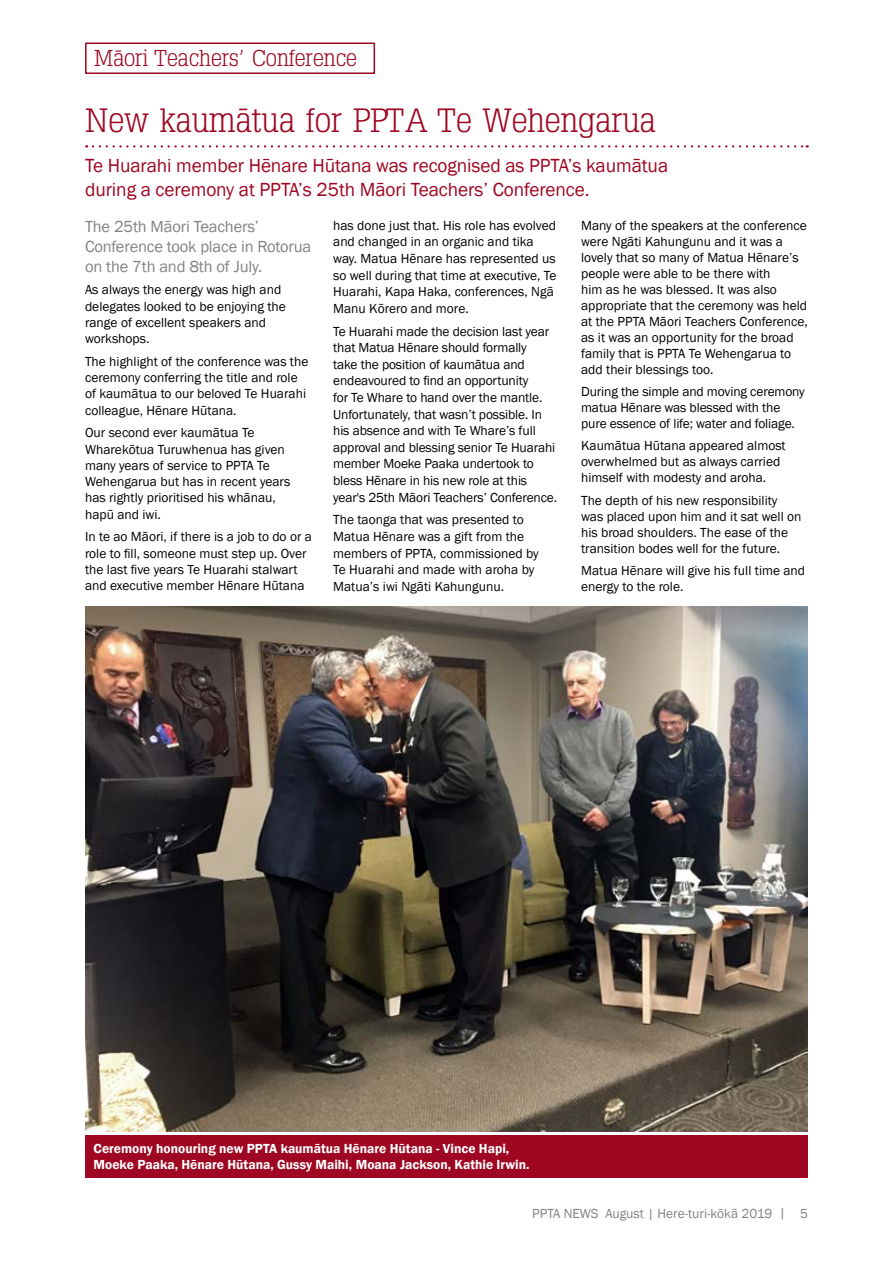
<style>
.page{position:relative;width:893px;height:1263px;background:#fff}
.page>*{position:absolute;margin:0;border:0;box-sizing:border-box;transform-origin:0 0}
.t1{font:300 33px "Typo Slabserif";color:#9e0621}
.t2{font:300 22.5px "Typo Slabserif";color:#9e0621}
.t3{font:19.5px/23.4px "Franklin Gothic";letter-spacing:-.005em;color:#9e0621}
.t4{font:16.5px/19.8px "Franklin Gothic";letter-spacing:-.01em;color:#808285}
.t5{font:13.5px/16.6px "Franklin Gothic";color:#000}
.t6{font:600 13.5px/16.2px "Franklin Gothic";color:#fff}
.t7{font:13.5px "Franklin Gothic";color:#808285}
</style>
<div class="page">
<div style="left:85px;top:43px;width:290px;height:31px;border:2px solid #9e0621"></div>
<svg style="left:93px;top:145px;width:715px;height:3px"></svg>
<div style="left:85px;top:1135px;width:723px;height:43px;background:#9e0621"></div>
<img style="left:85px;top:607px;width:723px;height:524px">
<h2 class="t2" style="left:94px;top:45px;width:264px">Ma-ori Teachers’ Conference</h2>
<h1 class="t1" style="left:85px;top:101px;width:572px">New kauma-tua for PPTA Te Wehengarua</h1>
<h3 class="t3" style="left:85px;top:155px;width:585px">Te Huarahi member Hēnare Hūtana was recognised as PPTA’s kaumātua during a ceremony at PPTA’s 25th Māori Teachers’ Conference.</h3>
<p class="t4" style="left:85px;top:217px;width:228px">The 25th Māori Teachers’<br>Conference took place in Rotorua on the 7th and 8th of July.</p>
<p class="t5" style="left:85px;top:282px;width:202px">As always the energy was high and delegates looked to be enjoying the range of excellent speakers and workshops.</p>
<p class="t5" style="left:85px;top:353px;width:225px">The highlight of the conference was the ceremony conferring the title and role of kaumātua to our beloved Te Huarahi colleague, Hēnare Hūtana.</p>
<p class="t5" style="left:85px;top:425px;width:207px">Our second ever kaumātua Te<br>Wharekōtua Turuwhenua has given many years of service to PPTA Te<br>Wehengarua but has in recent years has rightly prioritised his whānau, hapū and iwi.</p>
<p class="t5" style="left:85px;top:529px;width:228px">In te ao Māori, if there is a job to do or a role to fill, someone must step up. Over the last five years Te Huarahi stalwart and executive member Hēnare Hūtana</p>
<p class="t5" style="left:333px;top:217px;width:225px">has done just that. His role has evolved and changed in an organic and tika way. Matua Hēnare has represented us so well during that time at executive, Te Huarahi, Kapa Haka, conferences, Ngā Manu Kōrero and more.</p>
<p class="t5" style="left:333px;top:323px;width:226px">Te Huarahi made the decision last year that Matua Hēnare should formally<br>take the position of kaumātua and endeavoured to find an opportunity<br>for Te Whare to hand over the mantle.<br>Unfortunately, that wasn’t possible. In his absence and with Te Whare’s full approval and blessing senior Te Huarahi member Moeke Paaka undertook to bless Hēnare in his new role at this year's 25th Māori Teachers’ Conference.</p>
<p class="t5" style="left:333px;top:512px;width:207px">The taonga that was presented to<br>Matua Hēnare was a gift from the members of PPTA, commissioned by<br>Te Huarahi and made with aroha by<br>Matua’s iwi Ngāti Kahungunu.</p>
<p class="t5" style="left:581px;top:218px;width:228px;line-height:15.9px">Many of the speakers at the conference were Ngāti Kahungunu and it was a lovely that so many of Matua Hēnare’s people were able to be there with<br>him as he was blessed. It was also appropriate that the ceremony was held at the PPTA Māori Teachers Conference, as it was an opportunity for the broad family that is PPTA Te Wehengarua to add their blessings too.</p>
<p class="t5" style="left:581px;top:384px;width:225px;line-height:15.9px">During the simple and moving ceremony matua Hēnare was blessed with the pure essence of life; water and foliage.</p>
<p class="t5" style="left:581px;top:438px;width:206px;line-height:15.9px">Kaumātua Hūtana appeared almost overwhelmed but as always carried himself with modesty and aroha.</p>
<p class="t5" style="left:581px;top:492px;width:222px;line-height:15.9px">The depth of his new responsibility was placed upon him and it sat well on his broad shoulders. The ease of the transition bodes well for the future.</p>
<p class="t5" style="left:581px;top:563px;width:226px;line-height:15.9px">Matua Hēnare will give his full time and energy to the role.</p>
<p class="t6" style="left:94px;top:1141px;width:438px">Ceremony honouring new PPTA kaumātua Hēnare Hūtana - Vince Hapi,<br>Moeke Paaka, Hēnare Hūtana, Gussy Maihi, Moana Jackson, Kathie Irwin.</p>
<p class="t7" style="left:532px;top:1205px;width:277px">PPTA NEWS August | Here-turi-kōkā 2019 | 5</p>
</div>
